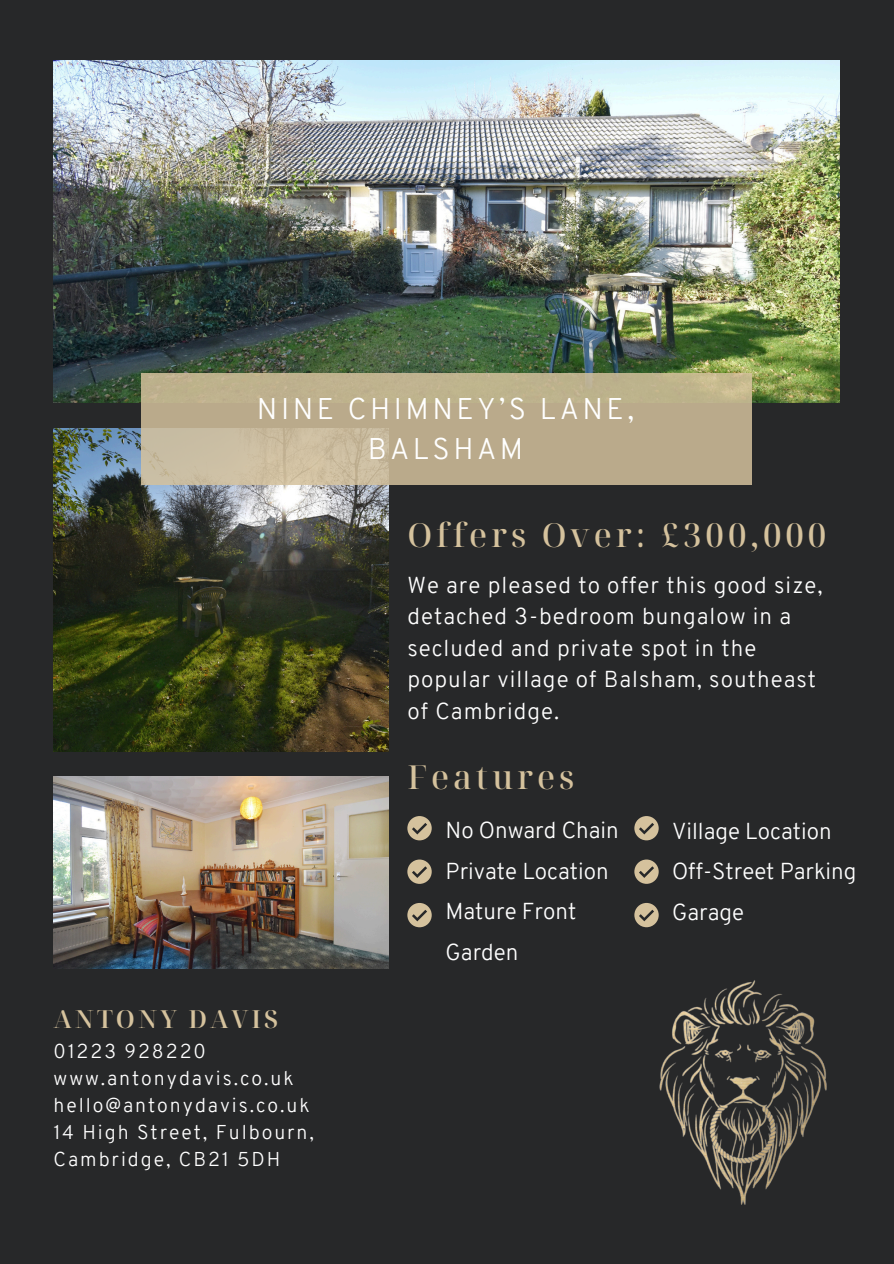
<style>
.page{position:relative;width:894px;height:1264px;background:#fff}
.page>*{position:absolute;margin:0;border:0;box-sizing:border-box;transform-origin:0 0}
.t1{font:500 33px "Noto Serif Display";letter-spacing:.12em;color:#d5c29d}
.t2{font:300 29.1px/40px "Overpass";letter-spacing:.12em;color:#fff;text-align:center}
.t3{font:600 24.75px "Noto Serif Display";letter-spacing:.12em;color:#d5c29d}
.t4{font:300 22.5px/31.5px "Overpass";letter-spacing:.045em;color:#fff}
.t5{font:300 22.5px/40.5px "Overpass";color:#fff}
.t6{font:300 19.5px/27px "Overpass";letter-spacing:.1em;color:#fff}
</style>
<div class="page">
<div style="left:0;top:0;width:893px;height:1263px;background:#272829"></div>
<img style="left:54px;top:60px;width:785px;height:342px">
<img style="left:54px;top:429px;width:334px;height:323px">
<img style="left:54px;top:777px;width:334px;height:191px">
<svg style="left:407px;top:816px;width:24px;height:24px"></svg>
<svg style="left:634px;top:816px;width:24px;height:24px"></svg>
<svg style="left:407px;top:859px;width:24px;height:24px"></svg>
<svg style="left:634px;top:859px;width:24px;height:24px"></svg>
<svg style="left:407px;top:903px;width:24px;height:24px"></svg>
<svg style="left:634px;top:903px;width:24px;height:24px"></svg>
<img style="left:659px;top:980px;width:168px;height:225px">
<svg style="left:141px;top:373px;width:611px;height:111px;background:#beb090"></svg>
<p class="t2" style="left:257px;top:391px;width:378px">NINE CHIMNEY’S LANE,<br>BALSHAM</p>
<p class="t1" style="left:407px;top:511px;width:420px">Offers Over: £300,000</p>
<h4 class="t4" style="left:407px;top:571px;width:416px">We are pleased to offer this good size, detached 3-bedroom bungalow in a secluded and private spot in the popular village of Balsham, southeast of Cambridge.</h4>
<h3 class="t3" style="left:54px;top:1001px;width:226px">ANTONY DAVIS</h3>
<p class="t6" style="left:54px;top:1039px;width:154px">01223 928220</p>
<p class="t6" style="left:54px;top:1066px;width:241px">www.antonydavis.co.uk</p>
<p class="t6" style="left:54px;top:1093px;width:257px">hello@antonydavis.co.uk</p>
<p class="t6" style="left:54px;top:1120px;width:262px">14 High Street, Fulbourn,<br>Cambridge, CB21 5DH</p>
<h1 class="t1" style="left:407px;top:753px;width:168px">Features</h1>
<p class="t5" style="left:445px;top:812px;width:175px">No Onward Chain<br>Private Location<br>Mature Front<br>Garden</p>
<h2 class="t5" style="left:671px;top:813px;width:186px">Village Location<br>Off-Street Parking<br>Garage</h2>
</div>
